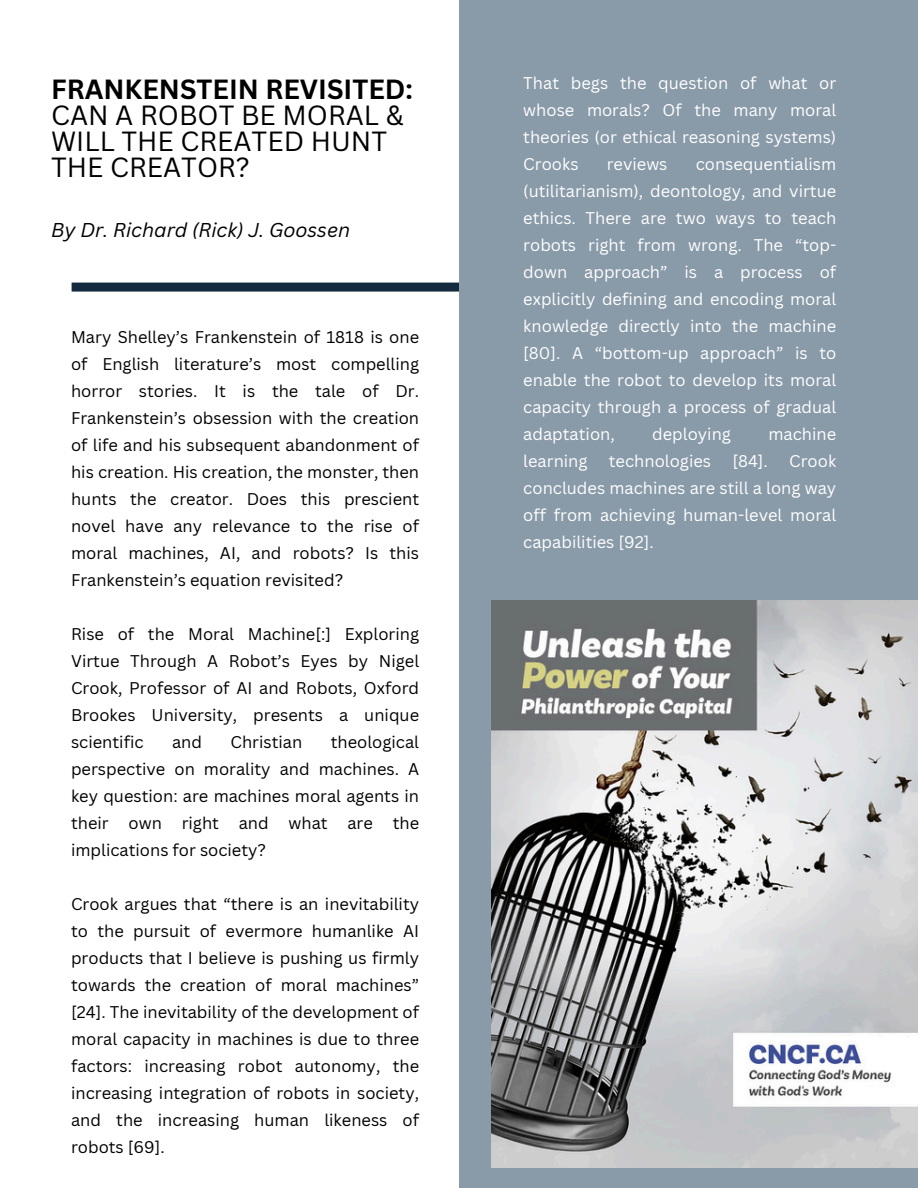
<style>
.page{position:relative;width:918px;height:1188px;background:#fff}
.page>*{position:absolute;margin:0;border:0;box-sizing:border-box;transform-origin:0 0}
.t1{font:27px/25.8px "Canva Sans";color:#000001}
.t2{font:italic 19.5px "Canva Sans";color:#000001}
.t3{font:16.5px/27px "Canva Sans";color:#000001;text-align:justify}
.t4{font:16.5px/27px "Canva Sans";color:#fff;text-align:justify}
.s1{font-weight:700}
</style>
<div class="page">
<div style="left:459px;top:0;width:459px;height:1188px;background:#899aa9"></div>
<div style="left:72px;top:283px;width:387px;height:9px;background:#142a3f"></div>
<img style="left:492px;top:601px;width:426px;height:567px">
<p class="t1" style="left:51px;top:76px;width:363px"><span class="s1">FRANKENSTEIN REVISITED:<br></span>CAN A ROBOT BE MORAL &amp;<br>WILL THE CREATED HUNT<br>THE CREATOR?</p>
<p class="t2" style="left:51px;top:216px;width:301px">By Dr. Richard (Rick) J. Goossen</p>
<h1 class="t3" style="left:71px;top:323px;width:350px">Mary Shelley’s Frankenstein of 1818 is one of English literature’s most compelling horror stories. It is the tale of Dr.<br>Frankenstein’s obsession with the creation of life and his subsequent abandonment of his creation. His creation, the monster, then hunts the creator. Does this prescient novel have any relevance to the rise of moral machines, AI, and robots? Is this Frankenstein’s equation revisited?</h1>
<h2 class="t3" style="left:71px;top:620px;width:350px">Rise of the Moral Machine[:] Exploring Virtue Through A Robot’s Eyes by Nigel Crook, Professor of AI and Robots, Oxford Brookes University, presents a unique scientific</h2>
<h2 class="t3" style="left:71px;top:728px;width:350px;text-indent:260px">theological perspective on morality and machines. A key question: are machines moral agents in their own right and what are the implications for society?</h2>
<p class="t3" style="left:71px;top:890px;width:350px">Crook argues that “there is an inevitability to the pursuit of evermore humanlike AI products that I believe is pushing us firmly towards the creation of moral machines” [24]. The inevitability of the development of moral capacity in machines is due to three factors: increasing robot autonomy, the increasing integration of robots in society, and the increasing human likeness of robots [69].</p>
<h2 class="t3" style="left:172px;top:728px;width:32px">and</h2>
<h2 class="t3" style="left:231px;top:728px;width:73px">Christian</h2>
<p class="t4" style="left:523px;top:69px;width:314px">That begs the question of what or whose morals? Of the many moral theories (or ethical reasoning systems)<br>Crooks</p>
<p class="t4" style="left:523px;top:150px;width:314px;text-indent:172px">consequentialism (utilitarianism), deontology, and virtue ethics. There are two ways to teach robots right from wrong. The “top&shy;down approach” is a process of explicitly defining and encoding moral knowledge directly into the machine [80]. A “bottom-up approach” is to enable the robot to develop its moral capacity through a process of gradual adaptation,</p>
<p class="t4" style="left:607px;top:150px;width:62px">reviews</p>
<p class="t4" style="left:652px;top:420px;width:80px">deploying</p>
<p class="t4" style="left:768px;top:420px;width:69px">machine</p>
<p class="t4" style="left:523px;top:447px;width:314px;text-indent:266px">Crook concludes machines are still a long way off from achieving human-level moral capabilities [92].</p>
<p class="t4" style="left:523px;top:447px;width:66px">learning</p>
<p class="t4" style="left:609px;top:447px;width:104px">technologies</p>
<p class="t4" style="left:732px;top:447px;width:37px">[84].</p>
</div>
